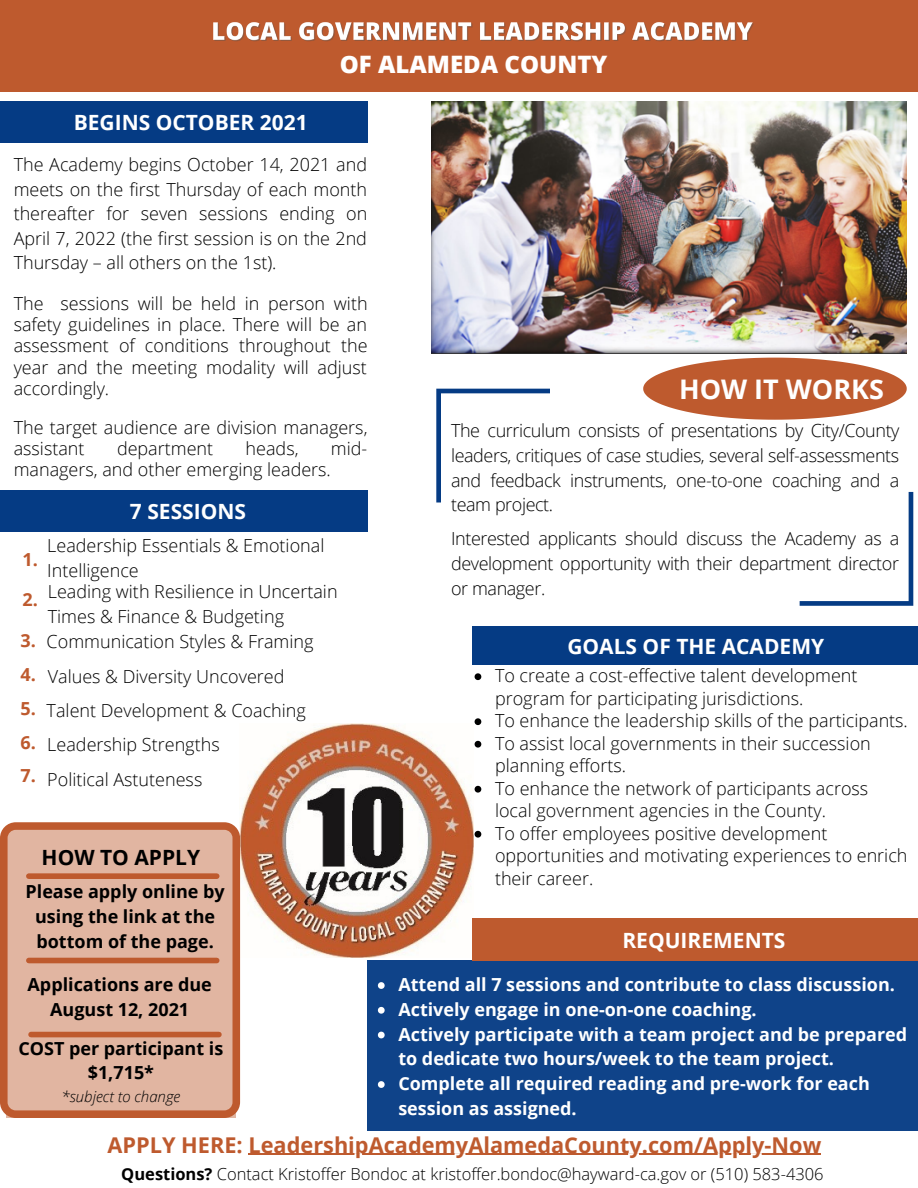
<style>
.page{position:relative;width:918px;height:1188px;background:#fff}
.page>*{position:absolute;margin:0;border:0;box-sizing:border-box;transform-origin:0 0}
.t1{font:700 27px "Open Sans";color:#fff}
.t2{font:800 24px "Open Sans";color:#fff}
.t3{font:700 21.75px "Open Sans";color:#be5a2e}
.t4{font:700 21px "Open Sans";color:#fff}
.t5{font:700 21px "Open Sans";color:#000}
.t6{font:300 18px/24.6px "Open Sans";color:#000}
.t7{font:700 18px/24.8px "Open Sans";color:#fff}
.t8{font:700 18px/24.8px "Open Sans";color:#000;text-align:center}
.t9{font:700 18px "Open Sans";color:#be5a2e}
.t10{font:300 16.5px "Open Sans";color:#000}
.t11{font:italic 300 15px "Open Sans";color:#000}
.s1{font-weight:700}
</style>
<div class="page">
<div style="left:0;top:101px;width:368px;height:42px;background:#053b84"></div>
<div style="left:368px;top:961px;width:550px;height:170px;background:#0f4389"></div>
<img style="left:240px;top:724px;width:234px;height:234px">
<div style="left:473px;top:627px;width:445px;height:38px;background:#053b84"></div>
<svg style="left:643px;top:358px;width:264px;height:62px"></svg>
<svg style="left:436px;top:389px;width:114px;height:114px"></svg>
<svg style="left:800px;top:492px;width:113px;height:114px"></svg>
<div style="left:0;top:0;width:918px;height:92px;background:#be5a2e"></div>
<div style="left:0;top:490px;width:368px;height:41px;background:#053b84"></div>
<div style="left:473px;top:918px;width:445px;height:43px;background:#be5a2e"></div>
<img style="left:432px;top:101px;width:475px;height:252px">
<svg style="left:475px;top:673px;width:6px;height:7px"></svg>
<svg style="left:475px;top:718px;width:6px;height:7px"></svg>
<svg style="left:475px;top:741px;width:6px;height:7px"></svg>
<svg style="left:475px;top:786px;width:6px;height:7px"></svg>
<svg style="left:475px;top:831px;width:6px;height:7px"></svg>
<svg style="left:378px;top:982px;width:7px;height:7px"></svg>
<svg style="left:378px;top:1007px;width:7px;height:7px"></svg>
<svg style="left:378px;top:1032px;width:7px;height:6px"></svg>
<svg style="left:378px;top:1081px;width:7px;height:7px"></svg>
<img style="left:213px;top:22px;width:541px;height:20px">
<hr style="left:248px;top:1154px;width:573px;height:1px;background:#be5a2e">
<svg style="left:0;top:822px;width:240px;height:296px;background:#dcaa93"></svg>
<div style="left:29px;top:873px;width:188px;height:6px;background:#be5a2e"></div>
<div style="left:31px;top:1032px;width:188px;height:5px;background:#be5a2e"></div>
<div style="left:29px;top:958px;width:188px;height:5px;background:#be5a2e"></div>
<p class="t4" style="left:74px;top:108px;width:236px">BEGINS OCTOBER 2021</p>
<p class="t2" style="left:340px;top:47px;width:269px">OF ALAMEDA COUNTY</p>
<p class="t6" style="left:14px;top:152px;width:355px;text-align:justify">The Academy begins October 14, 2021 and meets on the first Thursday of each month thereafter for seven sessions ending on April 7, 2022 (the first session is on the 2nd Thursday – all others on the 1st).</p>
<p class="t6" style="left:14px;top:293px;width:355px;line-height:21.1px;text-align:justify">The sessions will be held in person with safety guidelines in place. There will be an assessment of conditions throughout the year and the meeting modality will adjust accordingly.</p>
<p class="t6" style="left:14px;top:416px;width:355px;line-height:21.1px">The target audience are division managers, assistant</p>
<p class="t6" style="left:117px;top:436px;width:98px">department</p>
<p class="t6" style="left:246px;top:436px;width:54px">heads,</p>
<p class="t6" style="left:331px;top:436px;width:38px">mid-</p>
<p class="t6" style="left:14px;top:457px;width:319px">managers, and other emerging leaders.</p>
<p class="t9" style="left:22px;top:546px;width:17px">1.</p>
<p class="t9" style="left:22px;top:587px;width:17px">2.</p>
<p class="t9" style="left:21px;top:628px;width:17px">3.</p>
<p class="t9" style="left:21px;top:662px;width:17px">4.</p>
<p class="t9" style="left:21px;top:696px;width:17px">5.</p>
<p class="t9" style="left:21px;top:729px;width:17px">6.</p>
<p class="t9" style="left:21px;top:763px;width:17px">7.</p>
<p class="t4" style="left:130px;top:496px;width:118px">7 SESSIONS</p>
<p class="t6" style="left:47px;top:532px;width:279px;line-height:25.2px">Leadership Essentials &amp; Emotional<br>Intelligence</p>
<p class="t6" style="left:48px;top:579px;width:291px">Leading with Resilience in Uncertain<br>Times &amp; Finance &amp; Budgeting</p>
<p class="t6" style="left:47px;top:629px;width:268px">Communication Styles &amp; Framing</p>
<p class="t6" style="left:48px;top:663px;width:238px">Values &amp; Diversity Uncovered</p>
<p class="t6" style="left:47px;top:698px;width:261px">Talent Development &amp; Coaching</p>
<p class="t6" style="left:47px;top:732px;width:174px">Leadership Strengths</p>
<p class="t6" style="left:47px;top:766px;width:157px">Political Astuteness</p>
<p class="t5" style="left:42px;top:843px;width:160px">HOW TO APPLY</p>
<p class="t8" style="left:26px;top:879px;width:201px">Please apply online by using the link at the bottom of the page.</p>
<p class="t8" style="left:28px;top:972px;width:186px">Applications are due<br>August 12, 2021</p>
<p class="t8" style="left:18px;top:1035px;width:207px">COST per participant is $1,715*</p>
<p class="t11" style="left:62px;top:1086px;width:120px">*subject to change</p>
<p class="t1" style="left:679px;top:370px;width:206px">HOW IT WORKS</p>
<p class="t6" style="left:451px;top:418px;width:450px;text-align:justify">The curriculum consists of presentations by City/County leaders, critiques of case studies, several self-assessments and feedback instruments, one-to-one coaching and a team project.</p>
<p class="t6" style="left:451px;top:526px;width:450px;text-align:justify">Interested applicants should discuss the Academy as a development opportunity with their department director or manager.</p>
<p class="t4" style="left:567px;top:632px;width:258px">GOALS OF THE ACADEMY</p>
<p class="t6" style="left:495px;top:664px;width:364px;line-height:22.5px">To create a cost-effective talent development program for participating jurisdictions.</p>
<p class="t6" style="left:495px;top:708px;width:414px">To enhance the leadership skills of the participants.</p>
<p class="t6" style="left:495px;top:732px;width:377px;line-height:22.5px">To assist local governments in their succession planning efforts.</p>
<p class="t6" style="left:495px;top:777px;width:375px;line-height:22.5px">To enhance the network of participants across local government agencies in the County.</p>
<p class="t6" style="left:495px;top:822px;width:414px;line-height:22.5px">To offer employees positive development opportunities and motivating experiences to enrich their career.</p>
<p class="t4" style="left:622px;top:925px;width:165px">REQUIREMENTS</p>
<p class="t7" style="left:398px;top:972px;width:498px">Attend all 7 sessions and contribute to class discussion.</p>
<p class="t7" style="left:398px;top:997px;width:360px">Actively engage in one-on-one coaching.</p>
<p class="t7" style="left:398px;top:1021px;width:510px">Actively participate with a team project and be prepared to dedicate two hours/week to the team project.</p>
<p class="t7" style="left:398px;top:1071px;width:473px">Complete all required reading and pre-work for each session as assigned.</p>
<p class="t3" style="left:107px;top:1129px;width:715px">APPLY HERE: LeadershipAcademyAlamedaCounty.com/Apply-Now</p>
<p class="t10" style="left:121px;top:1163px;width:704px"><span class="s1">Questions?</span> Contact Kristoffer Bondoc at kristoffer.bondoc@hayward-ca.gov or (510) 583-4306</p>
</div>
